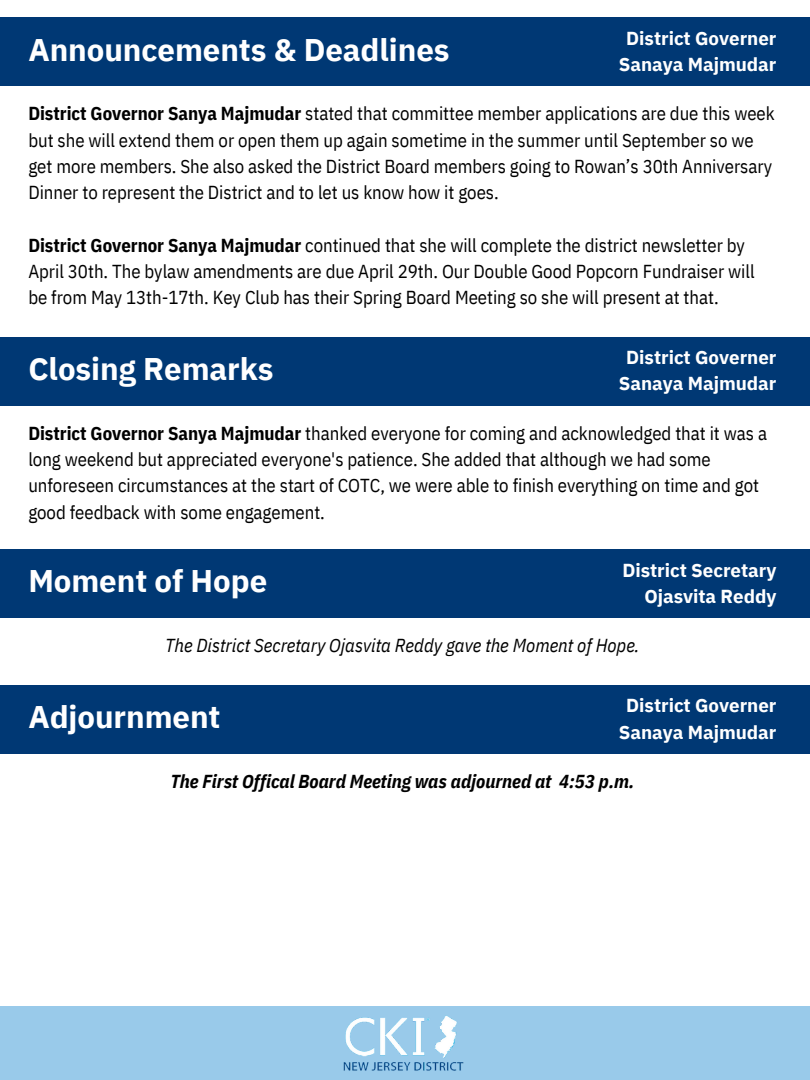
<style>
.page{position:relative;width:810px;height:1080px;background:#fff}
.page>*{position:absolute;margin:0;border:0;box-sizing:border-box;transform-origin:0 0}
.t1{font:700 31.25px "IBM Plex Sans";color:#fff}
.t2{font:18.75px/26.2px "IBM Plex Sans Cond";color:#000}
.t3{font:700 18.75px/26.2px "IBM Plex Sans";color:#fff;text-align:center}
.t4{font:italic 18.75px "IBM Plex Sans Cond";color:#000}
.t5{font:italic 700 18.75px "IBM Plex Sans Cond";color:#000}
.s1{font-weight:700}
</style>
<div class="page">
<div style="left:0;top:18px;width:810px;height:68px;background:#003874"></div>
<div style="left:0;top:337px;width:810px;height:68px;background:#003874"></div>
<div style="left:0;top:550px;width:810px;height:68px;background:#003874"></div>
<div style="left:0;top:685px;width:810px;height:68px;background:#003874"></div>
<div style="left:0;top:1007px;width:810px;height:73px;background:#99caea"></div>
<img style="left:343px;top:1016px;width:121px;height:55px">
<h2 class="t1" style="left:28px;top:29px;width:423px">Announcements &amp; Deadlines</h2>
<h1 class="t3" style="left:619px;top:25px;width:159px">District Governer<br>Sanaya Majmudar</h1>
<p class="t2" style="left:28px;top:100px;width:748px"><span class="s1">District Governor Sanya Majmudar</span> stated that committee member applications are due this week but she will extend them or open them up again sometime in the summer until September so we get more members. She also asked the District Board members going to Rowan’s 30th Anniversary Dinner to represent the District and to let us know how it goes.</p>
<p class="t2" style="left:28px;top:232px;width:728px"><span class="s1">District Governor Sanya Majmudar</span> continued that she will complete the district newsletter by<br>April 30th. The bylaw amendments are due April 29th. Our Double Good Popcorn Fundraiser will be from May 13th-17th. Key Club has their Spring Board Meeting so she will present at that.</p>
<h2 class="t1" style="left:28px;top:348px;width:247px">Closing Remarks</h2>
<h1 class="t3" style="left:619px;top:344px;width:159px">District Governer<br>Sanaya Majmudar</h1>
<p class="t2" style="left:28px;top:420px;width:740px"><span class="s1">District Governor Sanya Majmudar</span> thanked everyone for coming and acknowledged that it was a long weekend but appreciated everyone's patience. She added that although we had some unforeseen circumstances at the start of COTC, we were able to finish everything on time and got good feedback with some engagement.</p>
<h2 class="t1" style="left:28px;top:560px;width:240px">Moment of Hope</h2>
<h1 class="t3" style="left:622px;top:557px;width:156px;text-align:right">District Secretary<br>Ojasvita Reddy</h1>
<p class="t4" style="left:165px;top:633px;width:476px">The District Secretary Ojasvita Reddy gave the Moment of Hope.</p>
<h2 class="t1" style="left:28px;top:696px;width:194px">Adjournment</h2>
<h1 class="t3" style="left:619px;top:692px;width:159px">District Governer<br>Sanaya Majmudar</h1>
<h2 class="t5" style="left:170px;top:769px;width:466px">The First Offical Board Meeting was adjourned at 4:53 p.m.</h2>
</div>
